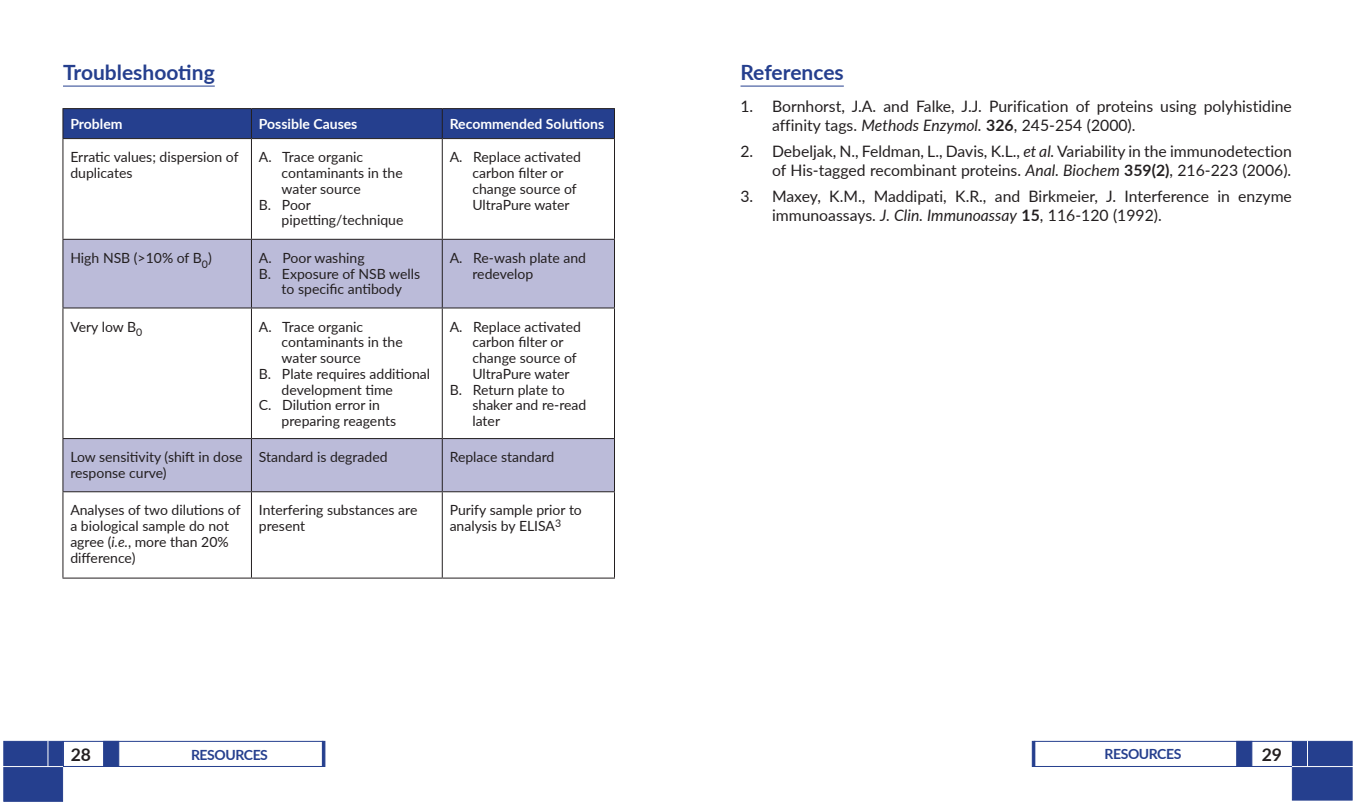
<style>
.page{position:relative;width:1355px;height:804px;background:#fff}
.page>*{position:absolute;margin:0;border:0;box-sizing:border-box;transform-origin:0 0}
.Heading_-_Resources{font:700 21px "Lato";color:#253f8e}
.t1{font:700 17.5px "Lato";color:#231f20}
.Long__List{font:15.75px/19.2px "Lato";color:#231f20}
.Troubleshooting_Body{font:14px/15.8px "Lato";color:#231f20}
.Table_Heading{font:700 14px "Lato";color:#fff}
.t2{font:700 14px "Lato";letter-spacing:-.03em;color:#253f8e}
.s1{font-style:italic}
.s2{font-weight:700}
</style>
<div class="page">
<div style="left:3px;top:740px;width:60px;height:61px;background:#253f8e;border:1px solid #253f8e"></div>
<div style="left:63px;top:740px;width:260px;height:26px;border:1px solid #253f8e"></div>
<div style="left:103px;top:740px;width:16px;height:26px;background:#253f8e;border:1px solid #253f8e"></div>
<hr style="left:322px;top:740px;width:3px;height:26px;background:#253f8e">
<div style="left:1291px;top:740px;width:61px;height:60px;background:#253f8e;border:1px solid #253f8e"></div>
<div style="left:1033px;top:740px;width:259px;height:26px;border:1px solid #253f8e"></div>
<div style="left:1236px;top:740px;width:16px;height:26px;background:#253f8e;border:1px solid #253f8e"></div>
<div style="left:1032px;top:740px;width:3px;height:26px;background:#253f8e;border:1px solid #253f8e"></div>
<svg style="left:48px;top:740px;width:1px;height:25px"></svg>
<hr style="left:0;top:765px;width:63px;height:1px;background:#fff">
<svg style="left:1307px;top:740px;width:1px;height:25px"></svg>
<hr style="left:1292px;top:765px;width:62px;height:1px;background:#fff">
<hr style="left:63px;top:86px;width:152px;height:1px;background:#253f8e">
<svg style="left:63px;top:139px;width:551px;height:438px"></svg>
<svg style="left:63px;top:240px;width:551px;height:251px"></svg>
<hr style="left:62px;top:108px;width:189px;height:1px;background:#231f20">
<hr style="left:62px;top:138px;width:189px;height:1px;background:#231f20">
<hr style="left:62px;top:139px;width:1px;height:100px;background:#231f20">
<hr style="left:62px;top:239px;width:189px;height:1px;background:#231f20">
<hr style="left:62px;top:240px;width:1px;height:67px;background:#231f20">
<hr style="left:62px;top:307px;width:189px;height:1px;background:#231f20">
<hr style="left:62px;top:308px;width:1px;height:130px;background:#231f20">
<hr style="left:62px;top:438px;width:189px;height:1px;background:#231f20">
<hr style="left:62px;top:439px;width:1px;height:52px;background:#231f20">
<hr style="left:62px;top:491px;width:189px;height:1px;background:#231f20">
<hr style="left:62px;top:492px;width:1px;height:85px;background:#231f20">
<hr style="left:62px;top:577px;width:189px;height:1px;background:#231f20">
<hr style="left:251px;top:108px;width:191px;height:1px;background:#231f20">
<hr style="left:442px;top:108px;width:173px;height:1px;background:#231f20">
<hr style="left:251px;top:138px;width:191px;height:1px;background:#231f20">
<hr style="left:251px;top:139px;width:1px;height:100px;background:#231f20">
<hr style="left:442px;top:138px;width:173px;height:1px;background:#231f20">
<hr style="left:251px;top:239px;width:191px;height:1px;background:#231f20">
<hr style="left:251px;top:240px;width:1px;height:67px;background:#231f20">
<hr style="left:442px;top:239px;width:173px;height:1px;background:#231f20">
<hr style="left:251px;top:307px;width:191px;height:1px;background:#231f20">
<hr style="left:251px;top:308px;width:1px;height:130px;background:#231f20">
<hr style="left:442px;top:307px;width:173px;height:1px;background:#231f20">
<hr style="left:251px;top:438px;width:191px;height:1px;background:#231f20">
<hr style="left:251px;top:439px;width:1px;height:52px;background:#231f20">
<hr style="left:442px;top:438px;width:173px;height:1px;background:#231f20">
<hr style="left:251px;top:491px;width:191px;height:1px;background:#231f20">
<hr style="left:251px;top:492px;width:1px;height:85px;background:#231f20">
<hr style="left:442px;top:491px;width:173px;height:1px;background:#231f20">
<hr style="left:251px;top:577px;width:191px;height:1px;background:#231f20">
<hr style="left:442px;top:577px;width:173px;height:1px;background:#231f20">
<div style="left:62px;top:109px;width:553px;height:29px;background:#253f8e"></div>
<hr style="left:442px;top:139px;width:1px;height:100px;background:#231f20">
<hr style="left:614px;top:139px;width:1px;height:100px;background:#231f20">
<hr style="left:442px;top:240px;width:1px;height:67px;background:#231f20">
<hr style="left:614px;top:240px;width:1px;height:67px;background:#231f20">
<hr style="left:442px;top:308px;width:1px;height:130px;background:#231f20">
<hr style="left:614px;top:308px;width:1px;height:130px;background:#231f20">
<hr style="left:442px;top:439px;width:1px;height:52px;background:#231f20">
<hr style="left:614px;top:439px;width:1px;height:52px;background:#231f20">
<hr style="left:442px;top:492px;width:1px;height:85px;background:#231f20">
<hr style="left:614px;top:492px;width:1px;height:85px;background:#231f20">
<hr style="left:740px;top:86px;width:104px;height:1px;background:#253f8e">
<p class="Heading_-_Resources" style="left:63px;top:57px;width:153px">Troubleshooting</p>
<p class="Table_Heading" style="left:70px;top:114px;width:54px">Problem</p>
<p class="Table_Heading" style="left:259px;top:114px;width:100px">Possible Causes</p>
<p class="Table_Heading" style="left:450px;top:114px;width:156px">Recommended Solutions</p>
<p class="Troubleshooting_Body" style="left:70px;top:149px;width:170px">Erratic values; dispersion of duplicates</p>
<p class="Troubleshooting_Body" style="left:282px;top:149px;width:123px;text-indent:-23px">A. Trace organic contaminants in the water source</p>
<p class="Troubleshooting_Body" style="left:282px;top:196px;width:123px;text-indent:-23px">B. Poor pipetting/technique</p>
<p class="Troubleshooting_Body" style="left:472px;top:149px;width:110px;text-indent:-23px">A. Replace activated carbon filter or change source of<br>UltraPure water</p>
<p class="Troubleshooting_Body" style="left:70px;top:249px;width:143px">High NSB (&gt;10% of B<sub>0</sub>)</p>
<p class="Troubleshooting_Body" style="left:259px;top:249px;width:107px">A. Poor washing</p>
<p class="Troubleshooting_Body" style="left:259px;top:265px;width:163px;text-align:center">B. Exposure of NSB wells to specific antibody</p>
<p class="Troubleshooting_Body" style="left:70px;top:318px;width:73px">Very low B<sub>0</sub></p>
<p class="Troubleshooting_Body" style="left:282px;top:318px;width:123px;text-indent:-23px">A. Trace organic contaminants in the water source</p>
<p class="Troubleshooting_Body" style="left:282px;top:365px;width:150px;text-indent:-23px">B. Plate requires additional development time</p>
<p class="Troubleshooting_Body" style="left:282px;top:397px;width:116px;text-indent:-23px">C. Dilution error in preparing reagents</p>
<p class="Troubleshooting_Body" style="left:472px;top:249px;width:115px;text-indent:-23px">A. Re-wash plate and redevelop</p>
<p class="Troubleshooting_Body" style="left:472px;top:318px;width:110px;text-indent:-23px">A. Replace activated carbon filter or change source of<br>UltraPure water</p>
<p class="Troubleshooting_Body" style="left:472px;top:381px;width:115px;text-indent:-23px">B. Return plate to shaker and re-read later</p>
<p class="Troubleshooting_Body" style="left:70px;top:448px;width:174px">Low sensitivity (shift in dose response curve)</p>
<p class="Troubleshooting_Body" style="left:259px;top:448px;width:130px">Standard is degraded</p>
<p class="Troubleshooting_Body" style="left:450px;top:448px;width:106px">Replace standard</p>
<p class="Troubleshooting_Body" style="left:70px;top:501px;width:172px">Analyses of two dilutions of a biological sample do not agree (<span class="s1">i.e.</span>, more than 20% difference)</p>
<p class="Troubleshooting_Body" style="left:259px;top:501px;width:160px">Interfering substances are present</p>
<p class="Troubleshooting_Body" style="left:450px;top:501px;width:134px">Purify sample prior to analysis by ELISA<sup>3</sup></p>
<p class="Heading_-_Resources" style="left:740px;top:57px;width:105px">References</p>
<p class="Long__List" style="left:772px;top:96px;width:521px;text-indent:-32px">1. Bornhorst, J.A. and Falke, J.J. Purification of proteins using polyhistidine affinity tags. <span class="s1">Methods Enzymol.</span> <span class="s2">326</span>, 245-254 (2000).</p>
<p class="Long__List" style="left:740px;top:141px;width:553px;text-align:right">2. Debeljak, N., Feldman, L., Davis, K.L., <span class="s1">et al.</span> Variability in the immunodetection of His-tagged recombinant proteins. <span class="s1">Anal. Biochem</span> <span class="s2">359(2)</span>, 216-223 (2006).</p>
<p class="Long__List" style="left:772px;top:185px;width:521px;text-indent:-32px">3. Maxey, K.M., Maddipati, K.R., and Birkmeier, J. Interference in enzyme immunoassays. <span class="s1">J. Clin. Immunoassay</span> <span class="s2">15</span>, 116-120 (1992).</p>
<p class="t1" style="left:71px;top:741px;width:22px">28</p>
<p class="t2" style="left:191px;top:744px;width:78px">RESOURCES</p>
<p class="t2" style="left:1104px;top:743px;width:78px">RESOURCES</p>
<p class="t1" style="left:1261px;top:741px;width:22px">29</p>
</div>
